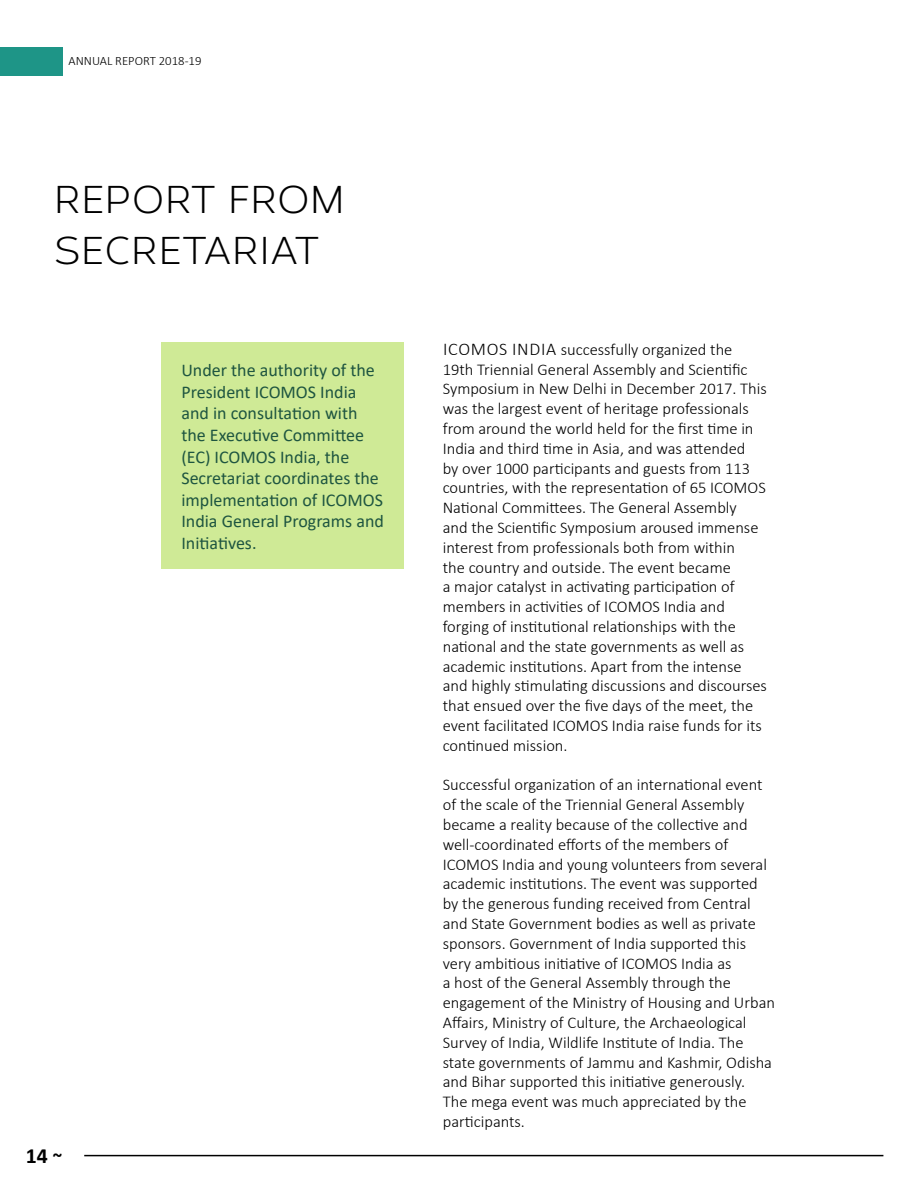
<style>
.page{position:relative;width:918px;height:1188px;background:#fff}
.page>*{position:absolute;margin:0;border:0;box-sizing:border-box;transform-origin:0 0}
.t1{font:38.7px/51.8px "Corbert";letter-spacing:.01em;color:#000}
.t2{font:700 21.75px "Calibri";color:#000}
.t3{font:18px/21.6px "Calibri";color:#1e5540}
.t4{font:300 16.5px/19.8px "Calibri";color:#000}
.t5{font:300 12.75px "Calibri";color:#000}
.s1{font-size:18.75px}
.s2{font-size:18px}
</style>
<div class="page">
<div style="left:0;top:48px;width:63px;height:28px;background:#1e9587"></div>
<hr style="left:84px;top:1155px;width:799px;height:1px;background:#000">
<div style="left:161px;top:342px;width:242px;height:226px;background:#cfea96"></div>
<p class="t5" style="left:69px;top:53px;width:134px">ANNUAL REPORT 2018-19</p>
<h1 class="t1" style="left:54px;top:171px;width:292px">REPORT FROM<br>SECRETARIAT</h1>
<p class="t3" style="left:181px;top:359px;width:204px">Under the authority of the<br>President ICOMOS India and in consultation with the Executive Committee (EC) ICOMOS India, the<br>Secretariat coordinates the implementation of ICOMOS<br>India General Programs and<br>Initiatives.</p>
<h2 class="t2" style="left:26px;top:1140px;width:38px">14 <span class="s1">~</span></h2>
<p class="t4" style="left:443px;top:339px;width:326px"><span class="s2">ICOMOS INDIA</span> successfully organized the<br>19th Triennial General Assembly and Scientific Symposium in New Delhi in December 2017. This was the largest event of heritage professionals from around the world held for the first time in India and third time in Asia, and was attended<br>by over 1000 participants and guests from 113 countries, with the representation of 65 ICOMOS National Committees. The General Assembly<br>and the Scientific Symposium aroused immense interest from professionals both from within<br>the country and outside. The event became<br>a major catalyst in activating participation of members in activities of ICOMOS India and forging of institutional relationships with the national and the state governments as well as academic institutions. Apart from the intense and highly stimulating discussions and discourses that ensued over the five days of the meet, the event facilitated ICOMOS India raise funds for its continued mission.</p>
<p class="t4" style="left:443px;top:775px;width:334px">Successful organization of an international event of the scale of the Triennial General Assembly became a reality because of the collective and well-coordinated efforts of the members of ICOMOS India and young volunteers from several academic institutions. The event was supported by the generous funding received from Central and State Government bodies as well as private sponsors. Government of India supported this very ambitious initiative of ICOMOS India as<br>a host of the General Assembly through the engagement of the Ministry of Housing and Urban Affairs, Ministry of Culture, the Archaeological Survey of India, Wildlife Institute of India. The state governments of Jammu and Kashmir, Odisha and Bihar supported this initiative generously.<br>The mega event was much appreciated by the participants.</p>
</div>
